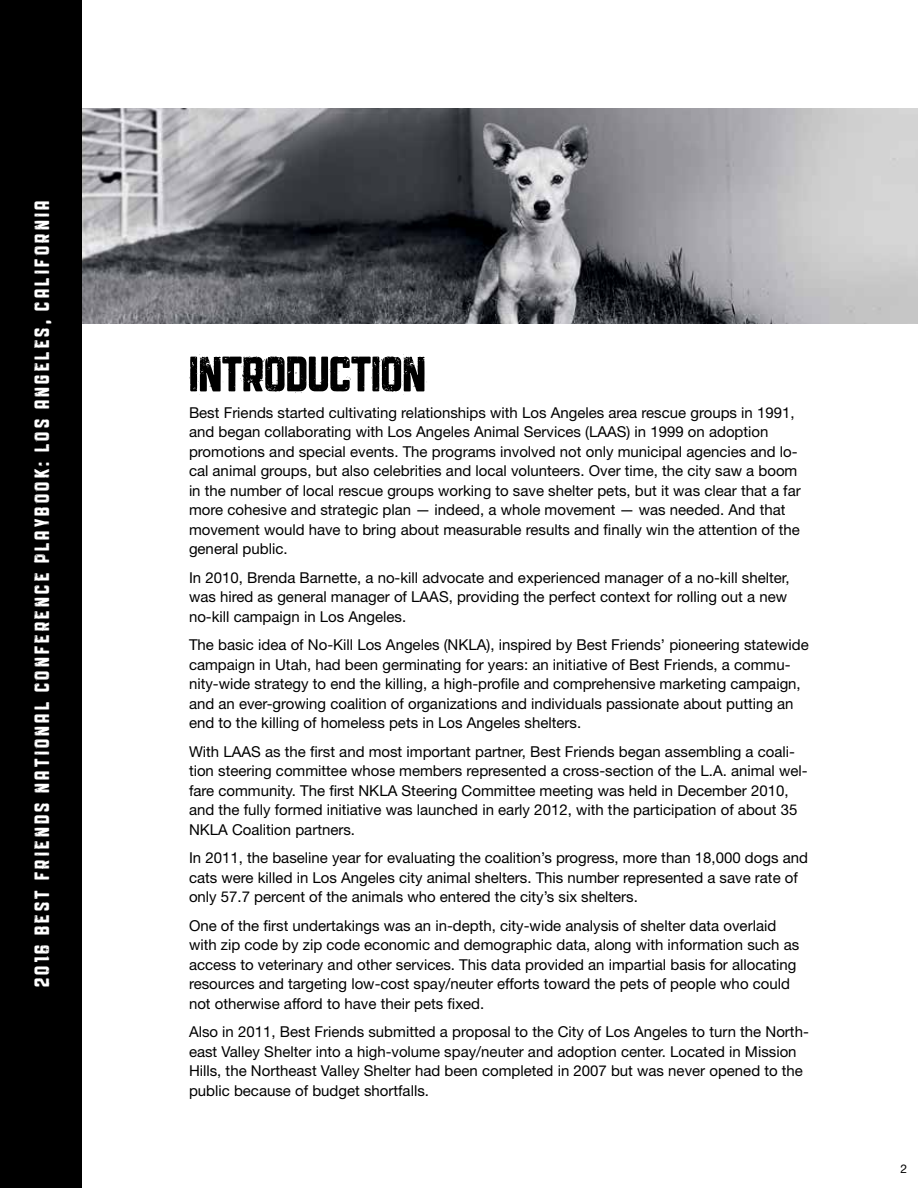
<style>
.page{position:relative;width:918px;height:1188px;background:#fff}
.page>*{position:absolute;margin:0;border:0;box-sizing:border-box;transform-origin:0 0}
.t1{font:54px "Public Gothic Vintage";color:#000}
.t2{font:22.5px "Public Gothic Vintage";letter-spacing:.15em;color:#fff}
.t3{font:15px/19.5px "Helvetica Neue LT Std";color:#000}
.t4{font:12px "Helvetica Neue LT Std";color:#000}
</style>
<div class="page">
<img style="left:81px;top:108px;width:837px;height:216px">
<div style="left:0;top:0;width:81px;height:1188px;background:#000"></div>
<h2 class="t2" style="left:30px;top:987px;width:788px;rotate:-90deg">2016 BEST FRIENDS NATIONAL CONFERENCE PLAYBOOK: LOS ANGELES, CALIFORNIA</h2>
<h1 class="t1" style="left:189px;top:345px;width:238px">INTRODUCTION</h1>
<p class="t3" style="left:189px;top:402px;width:613px">Best Friends started cultivating relationships with Los Angeles area rescue groups in 1991, and began collaborating with Los Angeles Animal Services (LAAS) in 1999 on adoption promotions and special events. The programs involved not only municipal agencies and lo&shy;cal animal groups, but also celebrities and local volunteers. Over time, the city saw a boom in the number of local rescue groups working to save shelter pets, but it was clear that a far more cohesive and strategic plan — indeed, a whole movement — was needed. And that movement would have to bring about measurable results and finally win the attention of the general public.</p>
<p class="t3" style="left:189px;top:567px;width:602px">In 2010, Brenda Barnette, a no-kill advocate and experienced manager of a no-kill shelter, was hired as general manager of LAAS, providing the perfect context for rolling out a new no-kill campaign in Los Angeles.</p>
<p class="t3" style="left:189px;top:635px;width:621px">The basic idea of No-Kill Los Angeles (NKLA), inspired by Best Friends’ pioneering statewide campaign in Utah, had been germinating for years: an initiative of Best Friends, a commu&shy;nity-wide strategy to end the killing, a high-profile and comprehensive marketing campaign, and an ever-growing coalition of organizations and individuals passionate about putting an end to the killing of homeless pets in Los Angeles shelters.</p>
<p class="t3" style="left:189px;top:741px;width:620px">With LAAS as the first and most important partner, Best Friends began assembling a coali&shy;tion steering committee whose members represented a cross-section of the L.A. animal wel&shy;fare community. The first NKLA Steering Committee meeting was held in December 2010, and the fully formed initiative was launched in early 2012, with the participation of about 35<br>NKLA Coalition partners.</p>
<p class="t3" style="left:189px;top:848px;width:621px">In 2011, the baseline year for evaluating the coalition’s progress, more than 18,000 dogs and cats were killed in Los Angeles city animal shelters. This number represented a save rate of only 57.7 percent of the animals who entered the city’s six shelters.</p>
<p class="t3" style="left:189px;top:915px;width:612px">One of the first undertakings was an in-depth, city-wide analysis of shelter data overlaid with zip code by zip code economic and demographic data, along with information such as access to veterinary and other services. This data provided an impartial basis for allocating resources and targeting low-cost spay/neuter efforts toward the pets of people who could not otherwise afford to have their pets fixed.</p>
<p class="t3" style="left:189px;top:1022px;width:621px">Also in 2011, Best Friends submitted a proposal to the City of Los Angeles to turn the North&shy;east Valley Shelter into a high-volume spay/neuter and adoption center. Located in Mission Hills, the Northeast Valley Shelter had been completed in 2007 but was never opened to the public because of budget shortfalls.</p>
<p class="t4" style="left:901px;top:1162px;width:8px">2</p>
</div>
